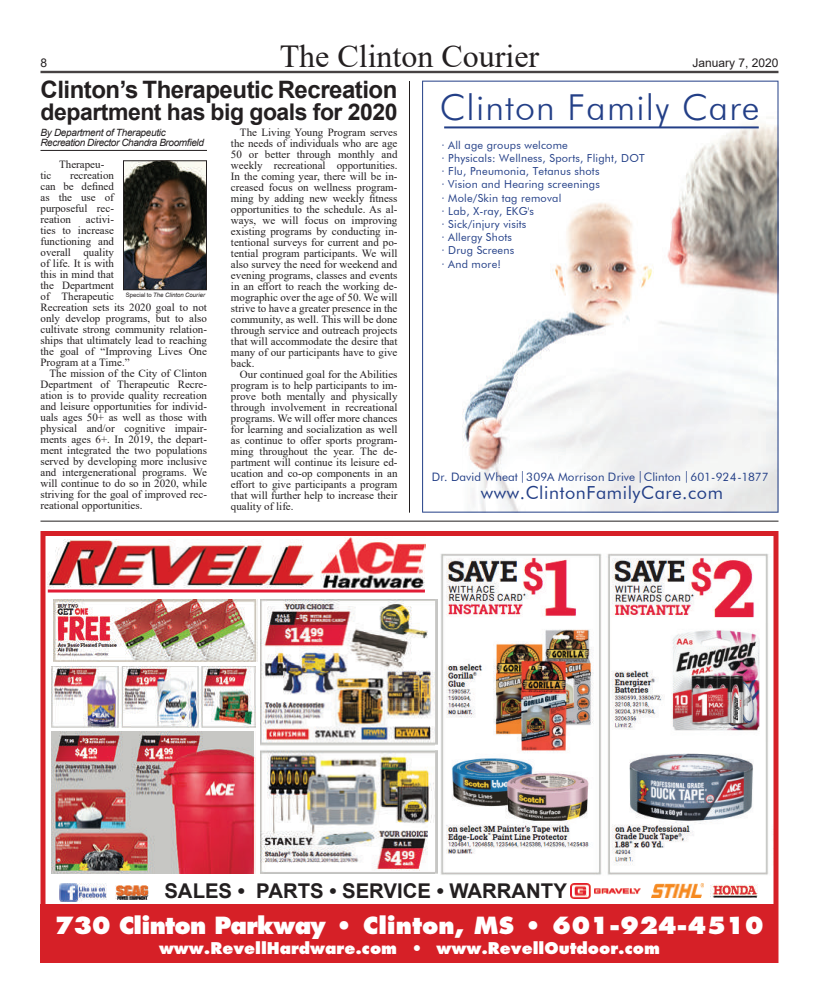
<style>
.page{position:relative;width:819px;height:1008px;background:#fff}
.page>*{position:absolute;margin:0;border:0;box-sizing:border-box;transform-origin:0 0}
.t1{font:300 35.8px "Futura BT";letter-spacing:.03em;color:#233f87}
.t2{font:32px "Times New Roman";color:#231f20}
.t3{font:700 24px "Arial";letter-spacing:-.02em;color:#231f20}
.t4{font:800 23px "Futura";letter-spacing:-.025em;color:#fff}
.t5{font:700 23px "Arial";letter-spacing:-.02em;color:#231f20}
.t6{font:700 20.3px "Arial";color:#231f20}
.t7{font:18px "Futura BT";letter-spacing:.03em;color:#233f87}
.t8{font:800 15.8px "Futura";color:#fff}
.t9{font:12px "Arial";color:#231f20}
.t10{font:11.7px "Futura BT";letter-spacing:.01em;color:#233f87}
.t11{font:11px/11px "Times New Roman";color:#231f20;text-align:justify}
.t12{font:11px/13.2px "Futura BT";letter-spacing:.02em;color:#233f87}
.t13{font:italic 10px/10px "Arial";letter-spacing:-.04em;color:#231f20}
.t14{font:italic 6px "Arial";color:#231f20}
.s1{font-style:normal}
</style>
<div class="page">
<hr style="left:40px;top:71px;width:738px;height:1px;background:#231f20">
<hr style="left:40px;top:72px;width:738px;height:1px;background:#231f20">
<svg style="left:422px;top:81px;width:356px;height:432px"></svg>
<hr style="left:41px;top:521px;width:738px;height:1px;background:#231f20">
<hr style="left:409px;top:81px;width:1px;height:432px;background:#231f20">
<hr style="left:40px;top:150px;width:167px;height:1px;background:#231f20">
<img style="left:125px;top:162px;width:80px;height:126px">
<div style="left:123px;top:160px;width:84px;height:130px;border:1px solid #231f20"></div>
<img style="left:40px;top:531px;width:738px;height:432px">
<img style="left:48px;top:540px;width:267px;height:47px">
<hr style="left:48px;top:590px;width:377px;height:3px;background:#e11d37">
<img style="left:320px;top:537px;width:105px;height:51px">
<img style="left:52px;top:666px;width:203px;height:62px">
<img style="left:52px;top:732px;width:203px;height:142px">
<img style="left:260px;top:599px;width:177px;height:275px">
<img style="left:54px;top:600px;width:203px;height:62px">
<p class="t9" style="left:40px;top:55px;width:8px">8</p>
<h2 class="t2" style="left:280px;top:34px;width:261px">The Clinton Courier</h2>
<p class="t9" style="left:692px;top:55px;width:88px">January 7, 2020</p>
<h3 class="t3" style="left:40px;top:73px;width:358px">Clinton’s Therapeutic Recreation</h3>
<h3 class="t5" style="left:40px;top:96px;width:359px">department has big goals for 2020</h3>
<p class="t13" style="left:41px;top:127px;width:165px">By Department of Therapeutic<br>Recreation Director Chandra Broomfield</p>
<p class="t11" style="left:59px;top:158px;width:47px">Therapeu-</p>
<p class="t11" style="left:41px;top:169px;width:12px">tic</p>
<p class="t11" style="left:41px;top:169px;width:75px;text-indent:30px">recreation can be defined as the use of purposeful rec&shy;reation</p>
<p class="t11" style="left:41px;top:213px;width:168px;text-align:left;text-indent:45px">activi-<br>ties to increase<br>functioning and<br>overall quality<br>of life. It is with<br>this in mind that<br>the Department<br>of Therapeutic<br>Recreation sets its 2020 goal to not only develop programs, but to also cultivate strong community relation&shy;ships that ultimately lead to reaching the goal of “Improving Lives One<br>Program at a Time.”</p>
<p class="t11" style="left:41px;top:367px;width:168px;text-indent:9px">The mission of the City of Clinton Department of Therapeutic Recre&shy;ation is to provide quality recreation and leisure opportunities for individ&shy;uals ages 50+ as well as those with physical and/or cognitive impair&shy;ments ages 6+. In 2019, the depart&shy;ment integrated the two populations served by developing more inclusive and intergenerational programs. We will continue to do so in 2020, while striving for the goal of improved rec&shy;reational opportunities.</p>
<p class="t14" style="left:126px;top:291px;width:81px"><span class="s1">Special to</span> The Clinton Courier</p>
<p class="t11" style="left:231px;top:126px;width:168px;text-indent:9px">The Living Young Program serves the needs of individuals who are age 50 or better through monthly and weekly recreational opportunities.<br>In the coming year, there will be in&shy;creased focus on wellness program&shy;ming by adding new weekly fitness opportunities to the schedule. As al&shy;ways, we will focus on improving existing programs by conducting in&shy;tentional surveys for current and po&shy;tential program participants. We will also survey the need for weekend and evening programs, classes and events in an effort to reach the working de&shy;mographic over the age of 50. We will strive to have a greater presence in the community, as well. This will be done through service and outreach projects that will accommodate the desire that many of our participants have to give back.</p>
<p class="t11" style="left:231px;top:368px;width:168px;text-indent:9px">Our continued goal for the Abilities program is to help participants to im&shy;prove both mentally and physically through involvement in recreational programs. We will offer more chances for learning and socialization as well as continue to offer sports program&shy;ming throughout the year. The de&shy;partment will continue its leisure ed&shy;ucation and co-op components in an effort to give participants a program that will further help to increase their quality of life.</p>
<h1 class="t1" style="left:440px;top:86px;width:321px">Clinton Family Care</h1>
<p class="t12" style="left:441px;top:138px;width:205px">· All age groups welcome<br>· Physicals: Wellness, Sports, Flight, DOT · Flu, Pneumonia, Tetanus shots<br>· Vision and Hearing screenings<br>· Mole/Skin tag removal<br>· Lab, X-ray, EKG's<br>· Sick/injury visits<br>· Allergy Shots<br>· Drug Screens<br>· And more!</p>
<p class="t10" style="left:432px;top:470px;width:339px">Dr. David Wheat |309A Morrison Drive |Clinton |601-924-1877</p>
<h3 class="t7" style="left:481px;top:482px;width:244px">www.ClintonFamilyCare.com</h3>
<h3 class="t6" style="left:164px;top:877px;width:404px">SALES • PARTS • SERVICE • WARRANTY</h3>
<h3 class="t4" style="left:55px;top:911px;width:711px">730 Clinton Parkway • Clinton, MS • 601-924-4510</h3>
<h3 class="t8" style="left:159px;top:939px;width:503px">www.RevellHardware.com • www.RevellOutdoor.com</h3>
</div>
